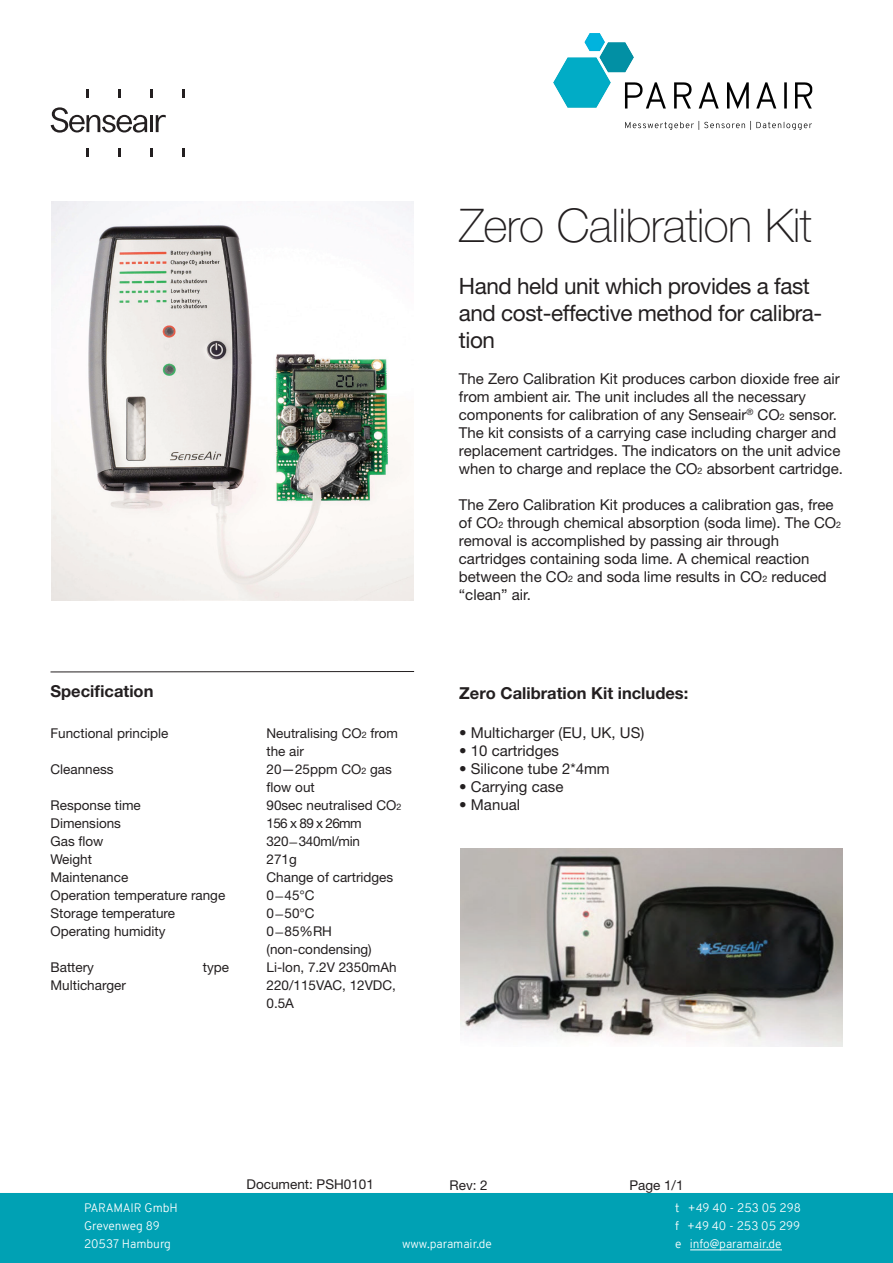
<style>
.page{position:relative;width:893px;height:1263px;background:#fff}
.page>*{position:absolute;margin:0;border:0;box-sizing:border-box;transform-origin:0 0}
.t1{font:100 46.5px "Helvetica Neue LT Std";letter-spacing:-.015em;color:#231f20}
.t2{font:22.5px/27px "Helvetica Neue LT Std";letter-spacing:-.02em;color:#231f20}
.t3{font:700 16.5px "Helvetica Neue LT Std";color:#231f20}
.t4{font:15px/18px "Helvetica Neue LT Std";color:#231f20}
.t5{font:13.5px/18px "Helvetica Neue LT Std";color:#231f20}
.t6{font:300 12px/18px "Overpass";color:#fff}
.s1{font-size:9px}
.s2{font-size:10.5px}
</style>
<div class="page">
<img style="left:0;top:1193px;width:893px;height:1px">
<div style="left:0;top:1194px;width:893px;height:69px;background:#00a1b4"></div>
<hr style="left:690px;top:1249px;width:92px;height:1px;background:#fff">
<img style="left:554px;top:33px;width:259px;height:96px">
<hr style="left:51px;top:671px;width:363px;height:1px;background:#231f20">
<img style="left:461px;top:848px;width:381px;height:199px">
<img style="left:51px;top:201px;width:363px;height:400px">
<svg style="left:51px;top:107px;width:96px;height:26px"></svg>
<hr style="left:150px;top:115px;width:3px;height:17px;background:#231f20">
<svg style="left:156px;top:115px;width:10px;height:17px"></svg>
<svg style="left:150px;top:148px;width:3px;height:9px"></svg>
<svg style="left:86px;top:148px;width:3px;height:9px"></svg>
<svg style="left:118px;top:148px;width:3px;height:9px"></svg>
<svg style="left:182px;top:148px;width:3px;height:9px"></svg>
<svg style="left:150px;top:90px;width:3px;height:8px"></svg>
<svg style="left:86px;top:90px;width:3px;height:8px"></svg>
<svg style="left:118px;top:90px;width:3px;height:8px"></svg>
<svg style="left:182px;top:90px;width:3px;height:8px"></svg>
<h1 class="t1" style="left:459px;top:199px;width:354px">Zero Calibration Kit</h1>
<p class="t3" style="left:51px;top:681px;width:104px">Specification</p>
<p class="t5" style="left:51px;top:724px;width:120px">Functional principle</p>
<p class="t5" style="left:51px;top:760px;width:65px">Cleanness</p>
<p class="t5" style="left:51px;top:796px;width:176px">Response time<br>Dimensions<br>Gas flow<br>Weight<br>Maintenance<br>Operation temperature range<br>Storage temperature<br>Operating humidity</p>
<p class="t5" style="left:51px;top:958px;width:45px">Battery</p>
<p class="t5" style="left:203px;top:958px;width:28px">type</p>
<p class="t5" style="left:51px;top:976px;width:77px">Multicharger</p>
<p class="t5" style="left:267px;top:724px;width:137px">Neutralising CO<span class="s1">2</span> from the air<br>20—25ppm CO<span class="s1">2</span> gas flow out<br>90sec neutralised CO<span class="s1">2<br></span>156 x 89 x 26mm<br>320<span class="s2">—</span>340ml/min<br>271g<br>Change of cartridges<br>0<span class="s2">—</span>45°C<br>0<span class="s2">—</span>50°C<br>0<span class="s2">—</span>85%RH (non-condensing)<br>Li-lon, 7.2V 2350mAh</p>
<p class="t5" style="left:267px;top:976px;width:131px">220/115VAC, 12VDC,<br>0.5A</p>
<h2 class="t2" style="left:459px;top:272px;width:365px">Hand held unit which provides a fast and cost-effective method for calibra&shy;tion</h2>
<p class="t4" style="left:459px;top:369px;width:385px">The Zero Calibration Kit produces carbon dioxide free air from ambient air. The unit includes all the necessary components for calibration of any Senseair<sup>®</sup> CO<span class="s1">2</span> sensor.<br>The kit consists of a carrying case including charger and replacement cartridges. The indicators on the unit advice when to charge and replace the CO<span class="s1">2</span> absorbent cartridge.</p>
<p class="t4" style="left:459px;top:495px;width:384px">The Zero Calibration Kit produces a calibration gas, free of CO<span class="s1">2</span> through chemical absorption (soda lime). The CO<span class="s1">2 </span>removal is accomplished by passing air through cartridges containing soda lime. A chemical reaction between the CO<span class="s1">2</span> and soda lime results in CO<span class="s1">2</span> reduced “clean” air.</p>
<p class="t3" style="left:459px;top:683px;width:231px">Zero Calibration Kit includes:</p>
<p class="t4" style="left:459px;top:723px;width:187px">• Multicharger (EU, UK, US)</p>
<p class="t4" style="left:459px;top:741px;width:101px">• 10 cartridges</p>
<p class="t4" style="left:459px;top:759px;width:152px">• Silicone tube 2*4mm</p>
<p class="t4" style="left:459px;top:777px;width:106px">• Carrying case</p>
<p class="t4" style="left:459px;top:795px;width:62px">• Manual</p>
<p class="t5" style="left:247px;top:1175px;width:129px">Document: PSH0101</p>
<p class="t5" style="left:450px;top:1176px;width:40px">Rev: 2</p>
<p class="t5" style="left:629px;top:1176px;width:56px">Page 1/1</p>
<p class="t6" style="left:84px;top:1199px;width:95px">PARAMAIR GmbH<br>Grevenweg 89<br>20537 Hamburg</p>
<p class="t6" style="left:675px;top:1199px;width:127px;text-align:justify">t +49 40 - 253 05 298 f +49 40 - 253 05 299 e info@paramair.de</p>
<p class="t6" style="left:402px;top:1235px;width:91px">www.paramair.de</p>
</div>
